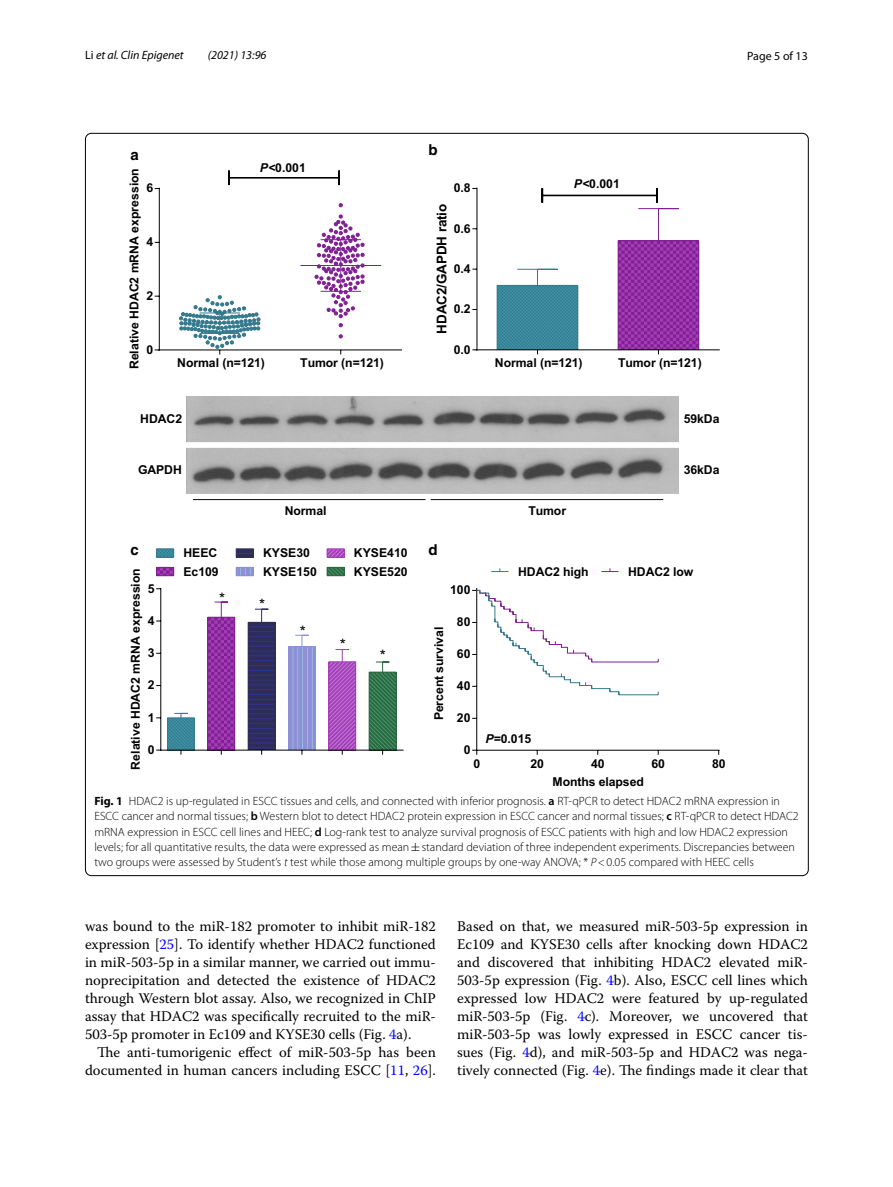
<style>
.page{position:relative;width:893px;height:1187px;background:#fff}
.page>*{position:absolute;margin:0;border:0;box-sizing:border-box;transform-origin:0 0}
.t1{font:15.6px "Arial";color:#000}
.t2{font:700 15px "Helvetica";color:#000}
.t3{font:14.7px/18px "Warnock Pro";color:#000;text-align:justify}
.t4{font:13.5px "Arial Bold MT2";letter-spacing:-.005em;color:#000}
.t5{font:12.3px/18.6px "Arial Bold MT2";letter-spacing:-.005em;color:#000}
.t6{font:700 12.3px "Arial";color:#000}
.t7{font:300 12px/15px "Myriad Pro";color:#000}
.t8{font:italic 12px "Myriad Pro";color:#000}
.t9{font:12px "Myriad Pro";color:#000}
.s1{font-style:normal}
.s2{font-family:"Arial";font-weight:700;font-style:italic}
.s3{font-weight:700}
.s4{font-weight:600}
.s5{font-family:"MTSY";font-weight:400}
.s6{font-style:italic}
.s7{color:#00f}
</style>
<div class="page">
<img style="left:186px;top:396px;width:493px;height:97px">
<hr style="left:158px;top:349px;width:244px;height:1px;background:#000">
<hr style="left:159px;top:188px;width:1px;height:163px;background:#000">
<svg style="left:179px;top:295px;width:81px;height:59px"></svg>
<svg style="left:339px;top:334px;width:4px;height:4px"></svg>
<svg style="left:339px;top:203px;width:4px;height:4px"></svg>
<hr style="left:300px;top:265px;width:81px;height:1px;background:#802193">
<svg style="left:315px;top:214px;width:49px;height:113px"></svg>
<hr style="left:228px;top:177px;width:112px;height:2px;background:#000">
<svg style="left:228px;top:170px;width:2px;height:15px"></svg>
<svg style="left:338px;top:170px;width:2px;height:15px"></svg>
<hr style="left:476px;top:349px;width:244px;height:1px;background:#000">
<svg style="left:497px;top:268px;width:81px;height:86px"></svg>
<hr style="left:477px;top:188px;width:1px;height:162px;background:#000">
<hr style="left:541px;top:195px;width:117px;height:1px;background:#000">
<svg style="left:541px;top:188px;width:2px;height:15px"></svg>
<svg style="left:618px;top:188px;width:81px;height:166px"></svg>
<div style="left:167px;top:717px;width:28px;height:33px;border:1px solid #35798d"></div>
<div style="left:207px;top:617px;width:28px;height:133px;border:1px solid #802193"></div>
<div style="left:288px;top:646px;width:27px;height:104px;background:#8d90d4"></div>
<hr style="left:293px;top:646px;width:1px;height:104px;background:#9cc0e6">
<hr style="left:297px;top:646px;width:1px;height:104px;background:#9cc0e6">
<hr style="left:302px;top:646px;width:1px;height:104px;background:#9cc0e6">
<hr style="left:307px;top:646px;width:1px;height:104px;background:#9cc0e6">
<hr style="left:312px;top:646px;width:1px;height:104px;background:#9cc0e6">
<div style="left:288px;top:646px;width:28px;height:104px;border:1px solid #8d90d4"></div>
<svg style="left:295px;top:634px;width:14px;height:13px"></svg>
<div style="left:328px;top:661px;width:28px;height:89px;border:1px solid #a63db7"></div>
<hr style="left:160px;top:749px;width:244px;height:1px;background:#000">
<svg style="left:168px;top:712px;width:26px;height:42px"></svg>
<svg style="left:208px;top:601px;width:27px;height:153px;background:#9c45ac"></svg>
<svg style="left:248px;top:608px;width:27px;height:146px;background:#444472"></svg>
<svg style="left:329px;top:649px;width:27px;height:105px;background:#b568c7"></svg>
<svg style="left:369px;top:661px;width:27px;height:93px;background:#4e8664"></svg>
<hr style="left:160px;top:588px;width:1px;height:162px;background:#000">
<hr style="left:476px;top:749px;width:243px;height:1px;background:#000">
<hr style="left:476px;top:588px;width:1px;height:163px;background:#000">
<svg style="left:472px;top:589px;width:187px;height:106px"></svg>
<hr style="left:193px;top:499px;width:233px;height:1px;background:#070904">
<hr style="left:431px;top:499px;width:232px;height:1px;background:#070904">
<svg style="left:491px;top:568px;width:17px;height:4px"></svg>
<svg style="left:601px;top:568px;width:18px;height:4px"></svg>
<svg style="left:156px;top:550px;width:18px;height:8px"></svg>
<div style="left:156px;top:548px;width:18px;height:9px;border:1px solid #35798d"></div>
<svg style="left:158px;top:569px;width:14px;height:5px"></svg>
<div style="left:156px;top:567px;width:18px;height:9px;border:1px solid #802193"></div>
<div style="left:236px;top:549px;width:17px;height:8px;background:#2f2d57"></div>
<svg style="left:238px;top:553px;width:14px;height:1px"></svg>
<div style="left:236px;top:548px;width:18px;height:9px;border:1px solid #2f2d57"></div>
<div style="left:236px;top:567px;width:17px;height:8px;background:#8d90d4"></div>
<svg style="left:240px;top:569px;width:11px;height:5px"></svg>
<div style="left:236px;top:567px;width:18px;height:9px;border:1px solid #8d90d4"></div>
<svg style="left:329px;top:550px;width:14px;height:5px"></svg>
<div style="left:327px;top:548px;width:18px;height:9px;border:1px solid #a63db7"></div>
<svg style="left:329px;top:569px;width:14px;height:5px"></svg>
<div style="left:327px;top:567px;width:18px;height:9px;border:1px solid #2e6542"></div>
<p class="t8" style="left:85px;top:48px;width:100px"><span class="s1">Li</span> et al. Clin Epigenet</p>
<p class="t8" style="left:208px;top:48px;width:60px">(2021) 13:96</p>
<p class="t9" style="left:747px;top:48px;width:62px">Page 5 of 13</p>
<p class="t2" style="left:131px;top:145px;width:10px">a</p>
<p class="t6" style="left:126px;top:369px;width:203px;rotate:-90deg">Relative HDAC2 mRNA expression</p>
<p class="t6" style="left:146px;top:180px;width:8px">6</p>
<p class="t6" style="left:146px;top:233px;width:8px">4</p>
<p class="t6" style="left:146px;top:287px;width:8px">2</p>
<p class="t6" style="left:146px;top:341px;width:8px">0</p>
<p class="t5" style="left:260px;top:159px;width:47px"><span class="s2">P&lt;</span>0.001</p>
<p class="t6" style="left:177px;top:354px;width:89px">Normal (n=121)</p>
<p class="t6" style="left:300px;top:354px;width:85px">Tumor (n=121)</p>
<p class="t5" style="left:140px;top:409px;width:43px">HDAC2</p>
<p class="t5" style="left:138px;top:460px;width:45px">GAPDH</p>
<p class="t2" style="left:428px;top:141px;width:11px">b</p>
<p class="t5" style="left:454px;top:179px;width:18px">0.8</p>
<p class="t4" style="left:433px;top:333px;width:131px;rotate:-90deg">HDAC2/GAPDH ratio</p>
<p class="t5" style="left:454px;top:219px;width:18px">0.6</p>
<p class="t5" style="left:454px;top:260px;width:18px">0.4</p>
<p class="t5" style="left:454px;top:300px;width:18px">0.2</p>
<p class="t5" style="left:454px;top:340px;width:18px">0.0</p>
<p class="t5" style="left:574px;top:175px;width:47px"><span class="s2">P&lt;</span>0.001</p>
<p class="t5" style="left:495px;top:354px;width:89px">Normal (n=121)</p>
<p class="t5" style="left:618px;top:354px;width:85px">Tumor (n=121)</p>
<p class="t5" style="left:684px;top:409px;width:37px">59kDa</p>
<p class="t5" style="left:684px;top:460px;width:37px">36kDa</p>
<p class="t5" style="left:285px;top:501px;width:43px">Normal</p>
<p class="t5" style="left:528px;top:501px;width:39px">Tumor</p>
<p class="t2" style="left:131px;top:540px;width:10px">c</p>
<p class="t2" style="left:428px;top:540px;width:11px">d</p>
<p class="t5" style="left:183px;top:544px;width:37px">HEEC<br>Ec109</p>
<p class="t5" style="left:263px;top:544px;width:55px">KYSE30<br>KYSE150</p>
<p class="t5" style="left:354px;top:544px;width:55px">KYSE410<br>KYSE520</p>
<p class="t5" style="left:127px;top:769px;width:203px;rotate:-90deg">Relative HDAC2 mRNA expression</p>
<p class="t5" style="left:148px;top:579px;width:8px">5</p>
<p class="t1" style="left:219px;top:591px;width:47px">* *</p>
<p class="t5" style="left:148px;top:611px;width:8px">4</p>
<p class="t1" style="left:300px;top:621px;width:8px">*</p>
<p class="t5" style="left:430px;top:720px;width:95px;rotate:-90deg">Percent survival</p>
<p class="t1" style="left:340px;top:634px;width:8px">*</p>
<p class="t5" style="left:148px;top:643px;width:8px">3</p>
<p class="t1" style="left:380px;top:645px;width:8px">*</p>
<p class="t5" style="left:148px;top:676px;width:8px">2</p>
<p class="t5" style="left:148px;top:708px;width:8px">1</p>
<p class="t5" style="left:148px;top:740px;width:8px">0</p>
<p class="t5" style="left:450px;top:581px;width:22px">100</p>
<p class="t5" style="left:457px;top:613px;width:15px">80</p>
<p class="t5" style="left:457px;top:645px;width:15px">60</p>
<p class="t5" style="left:457px;top:676px;width:15px">40</p>
<p class="t5" style="left:457px;top:708px;width:15px">20</p>
<p class="t5" style="left:464px;top:740px;width:8px">0</p>
<p class="t5" style="left:518px;top:562px;width:72px">HDAC2 high</p>
<p class="t5" style="left:628px;top:562px;width:67px">HDAC2 low</p>
<p class="t5" style="left:485px;top:729px;width:47px"><span class="s2">P=</span>0.015</p>
<p class="t5" style="left:473px;top:754px;width:8px">0</p>
<p class="t5" style="left:530px;top:754px;width:15px">20</p>
<p class="t5" style="left:591px;top:754px;width:15px">40</p>
<p class="t5" style="left:651px;top:754px;width:15px">60</p>
<p class="t5" style="left:712px;top:754px;width:15px">80</p>
<p class="t5" style="left:553px;top:772px;width:93px">Months elapsed</p>
<p class="t7" style="left:94px;top:794px;width:706px"><span class="s3">Fig. 1</span> HDAC2 is up-regulated in ESCC tissues and cells, and connected with inferior prognosis. <span class="s4">a</span> RT-qPCR to detect HDAC2 mRNA expression in ESCC cancer and normal tissues; <span class="s4">b</span> Western blot to detect HDAC2 protein expression in ESCC cancer and normal tissues; <span class="s4">c</span> RT-qPCR to detect HDAC2 mRNA expression in ESCC cell lines and HEEC; <span class="s4">d</span> Log-rank test to analyze survival prognosis of ESCC patients with high and low HDAC2 expression levels; for all quantitative results, the data were expressed as mean<span class="s5">±</span>standard deviation of three independent experiments. Discrepancies between two groups were assessed by Student’s <span class="s6">t</span> test while those among multiple groups by one-way ANOVA; * <span class="s6">P</span>&lt;0.05 compared with HEEC cells</p>
<p class="t3" style="left:85px;top:916px;width:352px">was bound to the miR-182 promoter to inhibit miR-182 expression [<span class="s7">25</span>]. To identify whether HDAC2 functioned in miR-503-5p in a similar manner, we carried out immu&shy;noprecipitation and detected the existence of HDAC2 through Western blot assay. Also, we recognized in ChIP assay that HDAC2 was specifically recruited to the miR-503-5p promoter in Ec109 and KYSE30 cells (Fig. <span class="s7">4</span>a).</p>
<p class="t3" style="left:85px;top:1042px;width:352px;text-align:right">The anti-tumorigenic effect of miR-503-5p has been documented in human cancers including ESCC [<span class="s7">11</span>, <span class="s7">26</span>].</p>
<p class="t3" style="left:457px;top:916px;width:352px">Based on that, we measured miR-503-5p expression in Ec109 and KYSE30 cells after knocking down HDAC2 and discovered that inhibiting HDAC2 elevated miR-503-5p expression (Fig. <span class="s7">4</span>b). Also, ESCC cell lines which expressed low HDAC2 were featured by up-regulated miR-503-5p (Fig. <span class="s7">4</span>c). Moreover, we uncovered that miR-503-5p was lowly expressed in ESCC cancer tis&shy;sues (Fig. <span class="s7">4</span>d), and miR-503-5p and HDAC2 was nega&shy;tively connected (Fig. <span class="s7">4</span>e). The findings made it clear that</p>
</div>
